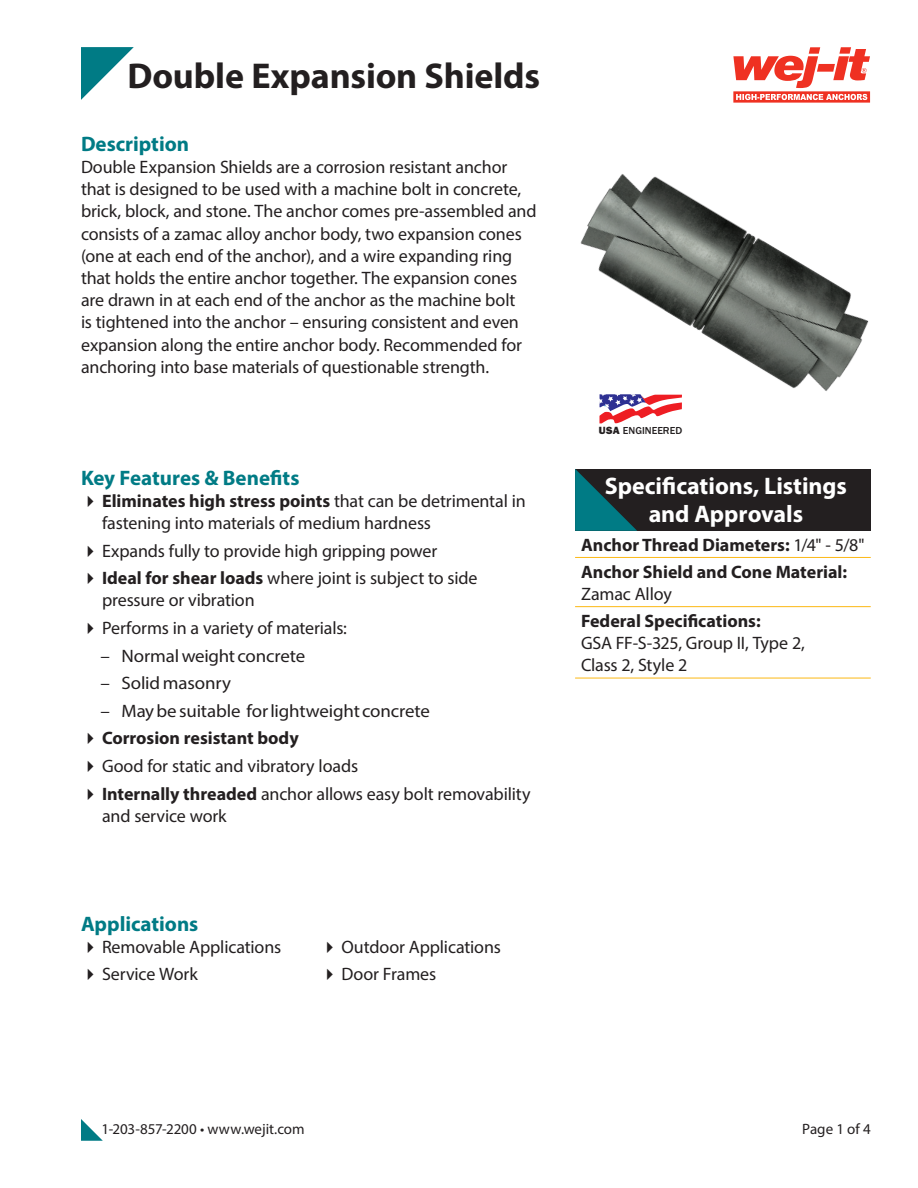
<style>
.page{position:relative;width:918px;height:1188px;background:#fff}
.page>*{position:absolute;margin:0;border:0;box-sizing:border-box;transform-origin:0 0}
.Master_A_Product_Title{font:700 36px "Myriad Pro";letter-spacing:-.005em;color:#231f20}
.Specifications__Listings__and_Approvals_{font:700 24px "Myriad Pro";letter-spacing:-.005em;color:#fff}
.Heading{font:700 21px "Myriad Pro";color:#007b85}
.t1{font:18px/22.2px "Myriad Pro";letter-spacing:-.01em;color:#231f20}
.SL___A_Row_Label{font:700 18px "Myriad Pro";color:#231f20}
.t2{font:18px "Myriad Pro";letter-spacing:-.01em;color:#231f20;scale:1.05 1}
.t3{font:15px "Myriad Pro";letter-spacing:-.005em;color:#231f20}
.t4{font:500 10.5px "Franklin Gothic";color:#231f20}
.s1{font-weight:700}
.s2{font-weight:800}
.s3{font-weight:400}
</style>
<div class="page">
<svg style="left:733px;top:47px;width:137px;height:56px"></svg>
<svg style="left:81px;top:47px;width:53px;height:53px"></svg>
<svg style="left:81px;top:1119px;width:22px;height:22px"></svg>
<div style="left:575px;top:469px;width:296px;height:61px;background:#231f20"></div>
<hr style="left:575px;top:530px;width:296px;height:1px;background:#231f20">
<hr style="left:575px;top:606px;width:296px;height:1px;background:#fcb814">
<hr style="left:575px;top:678px;width:296px;height:1px;background:#fcb814">
<hr style="left:575px;top:557px;width:296px;height:1px;background:#fcb814">
<svg style="left:575px;top:469px;width:62px;height:62px"></svg>
<svg style="left:599px;top:414px;width:65px;height:10px"></svg>
<img style="left:580px;top:174px;width:289px;height:240px">
<p class="Master_A_Product_Title" style="left:127px;top:53px;width:414px">Double Expansion Shields</p>
<p class="Heading" style="left:81px;top:130px;width:110px">Description</p>
<p class="t1" style="left:81px;top:156px;width:457px">Double Expansion Shields are a corrosion resistant anchor that is designed to be used with a machine bolt in concrete, brick, block, and stone. The anchor comes pre-assembled and consists of a zamac alloy anchor body, two expansion cones (one at each end of the anchor), and a wire expanding ring that holds the entire anchor together. The expansion cones are drawn in at each end of the anchor as the machine bolt<br>is tightened into the anchor – ensuring consistent and even expansion along the entire anchor body. Recommended for anchoring into base materials of questionable strength.</p>
<p class="Heading" style="left:81px;top:464px;width:220px">Key Features &amp; Benefits</p>
<p class="t1" style="left:102px;top:489px;width:425px"><span class="s1">Eliminates high stress points</span> that can be detrimental in fastening into materials of medium hardness</p>
<p class="t1" style="left:102px;top:539px;width:337px">Expands fully to provide high gripping power</p>
<p class="t1" style="left:102px;top:567px;width:377px"><span class="s1">Ideal for shear loads</span> where joint is subject to side pressure or vibration</p>
<p class="t1" style="left:102px;top:617px;width:246px">Performs in a variety of materials:</p>
<p class="t2" style="left:101px;top:644px;width:196px">– Normal weight concrete</p>
<p class="t2" style="left:101px;top:672px;width:126px">– Solid masonry</p>
<p class="t2" style="left:101px;top:700px;width:315px">– May be suitable for lightweight concrete</p>
<p class="SL___A_Row_Label" style="left:102px;top:727px;width:198px">Corrosion resistant body</p>
<p class="t1" style="left:102px;top:755px;width:258px">Good for static and vibratory loads</p>
<p class="t1" style="left:102px;top:782px;width:430px"><span class="s1">Internally threaded</span> anchor allows easy bolt removability and service work</p>
<p class="Heading" style="left:81px;top:910px;width:119px">Applications</p>
<p class="t1" style="left:102px;top:935px;width:181px">Removable Applications</p>
<p class="t1" style="left:102px;top:963px;width:97px">Service Work</p>
<p class="t1" style="left:342px;top:935px;width:161px">Outdoor Applications</p>
<p class="t1" style="left:342px;top:963px;width:96px">Door Frames</p>
<p class="t4" style="left:599px;top:424px;width:85px"><span class="s2">USA</span> ENGINEERED</p>
<p class="Specifications__Listings__and_Approvals_" style="left:605px;top:470px;width:244px">Specifications, Listings</p>
<p class="Specifications__Listings__and_Approvals_" style="left:649px;top:499px;width:156px">and Approvals</p>
<p class="SL___A_Row_Label" style="left:581px;top:533px;width:285px">Anchor Thread Diameters: <span class="s3">1/4" - 5/8"</span></p>
<p class="SL___A_Row_Label" style="left:581px;top:560px;width:268px">Anchor Shield and Cone Material:</p>
<p class="t1" style="left:581px;top:582px;width:92px">Zamac Alloy</p>
<p class="SL___A_Row_Label" style="left:581px;top:609px;width:181px">Federal Specifications:</p>
<p class="t1" style="left:581px;top:632px;width:225px">GSA FF-S-325, Group II, Type 2,<br>Class 2, Style 2</p>
<p class="t3" style="left:102px;top:1120px;width:205px">1-203-857-2200 • www.wejit.com</p>
<p class="t3" style="left:802px;top:1120px;width:70px">Page 1 of 4</p>
</div>
